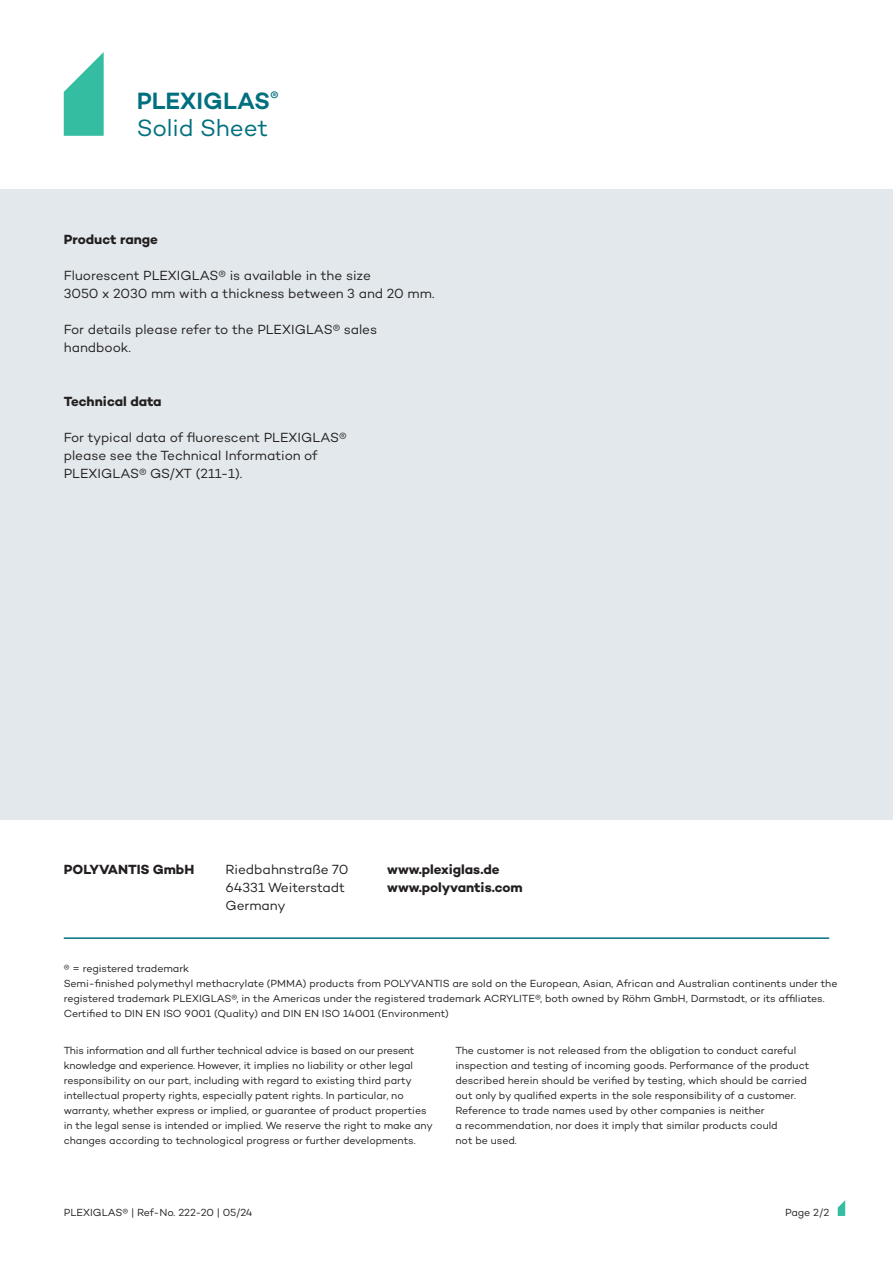
<style>
.page{position:relative;width:893px;height:1263px;background:#fff}
.page>*{position:absolute;margin:0;border:0;box-sizing:border-box;transform-origin:0 0}
.t1{font:24px/27px "Campton";letter-spacing:-.005em;color:#01707e}
.Fließtext{font:13.5px/18px "Campton";letter-spacing:-.005em;color:#231f20}
.Headline_4___Fließtext{font:700 13.5px/18px "Campton";color:#231f20}
.t2{font:10.5px/15px "Campton";letter-spacing:-.005em;color:#231f20}
.s1{font-weight:600}
</style>
<div class="page">
<svg style="left:838px;top:1200px;width:7px;height:16px"></svg>
<svg style="left:64px;top:52px;width:40px;height:84px"></svg>
<div style="left:0;top:190px;width:893px;height:630px;background:#e2e8eb"></div>
<hr style="left:64px;top:937px;width:765px;height:2px;background:#01707e">
<h1 class="t1" style="left:137px;top:87px;width:143px"><span class="s1">PLEXIGLAS</span><sup>®<br></sup>Solid Sheet</h1>
<p class="Headline_4___Fließtext" style="left:64px;top:230px;width:96px">Product range</p>
<p class="Fließtext" style="left:64px;top:266px;width:372px">Fluorescent PLEXIGLAS® is available in the size<br>3050 x 2030 mm with a thickness between 3 and 20 mm.</p>
<p class="Fließtext" style="left:64px;top:320px;width:315px">For details please refer to the PLEXIGLAS® sales handbook.</p>
<p class="Headline_4___Fließtext" style="left:64px;top:392px;width:99px">Technical data</p>
<p class="Fließtext" style="left:64px;top:428px;width:284px">For typical data of fluorescent PLEXIGLAS® please see the Technical Information of<br>PLEXIGLAS® GS/XT (211-1).</p>
<p class="Headline_4___Fließtext" style="left:64px;top:860px;width:132px">POLYVANTIS GmbH</p>
<p class="Fließtext" style="left:225px;top:860px;width:124px">Riedbahnstraße 70<br>64331 Weiterstadt<br>Germany</p>
<p class="Headline_4___Fließtext" style="left:387px;top:860px;width:137px">www.plexiglas.de www.polyvantis.com</p>
<p class="t2" style="left:64px;top:961px;width:775px">® = registered trademark<br>Semi-finished polymethyl methacrylate (PMMA) products from POLYVANTIS are sold on the European, Asian, African and Australian continents under the registered trademark PLEXIGLAS®, in the Americas under the registered trademark ACRYLITE®, both owned by Röhm GmbH, Darmstadt, or its affiliates.<br>Certified to DIN EN ISO 9001 (Quality) and DIN EN ISO 14001 (Environment)</p>
<p class="t2" style="left:64px;top:1042px;width:371px">This information and all further technical advice is based on our present knowledge and experience. However, it implies no liability or other legal responsibility on our part, including with regard to existing third party intellectual property rights, especially patent rights. In particular, no warranty, whether express or implied, or guarantee of product properties in the legal sense is intended or implied. We reserve the right to make any changes according to technological progress or further developments.</p>
<p class="t2" style="left:455px;top:1042px;width:355px">The customer is not released from the obligation to conduct careful inspection and testing of incoming goods. Performance of the product described herein should be verified by testing, which should be carried out only by qualified experts in the sole responsibility of a customer.<br>Reference to trade names used by other companies is neither<br>a recommendation, nor does it imply that similar products could<br>not be used.</p>
<p class="t2" style="left:64px;top:1204px;width:190px">PLEXIGLAS® | Ref-No. 222-20 | 05/24</p>
<p class="t2" style="left:785px;top:1204px;width:46px">Page 2/2</p>
</div>
